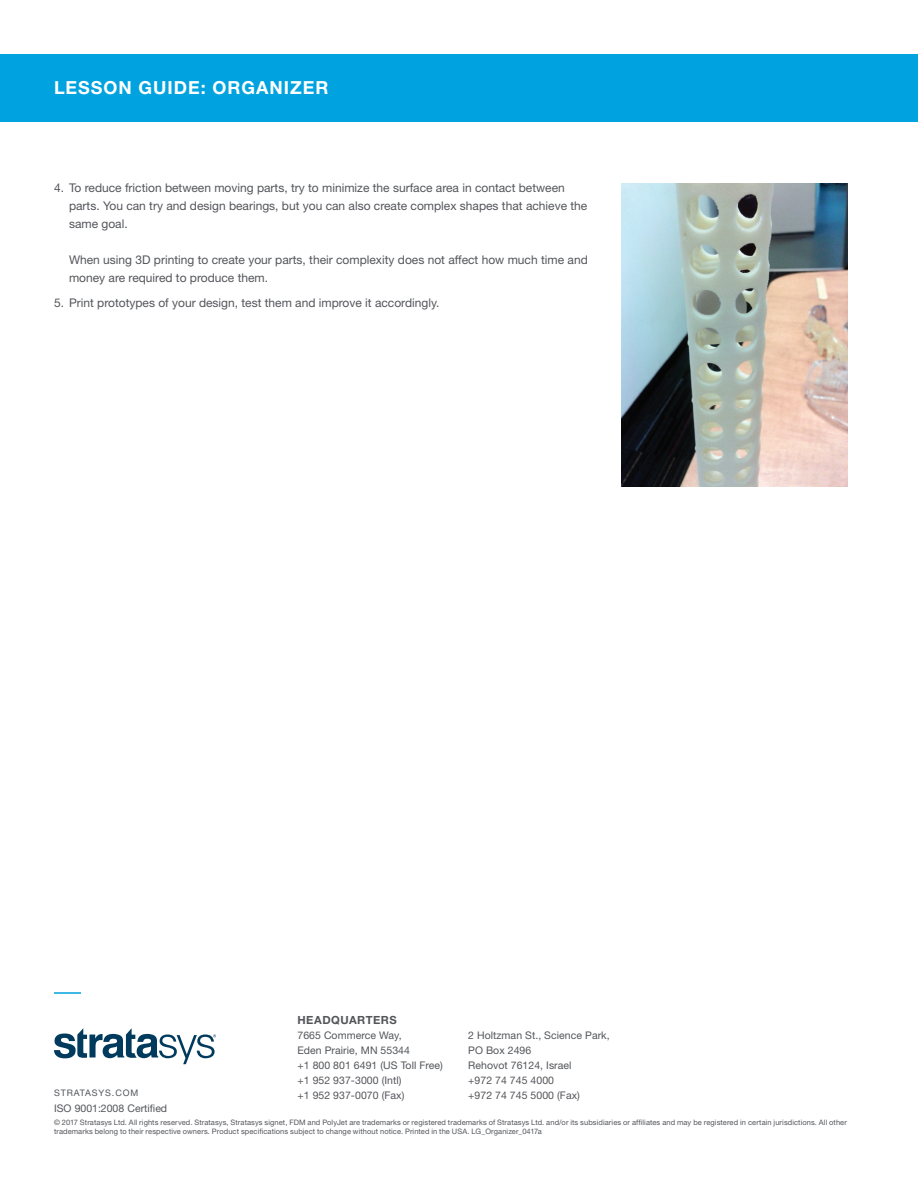
<style>
.page{position:relative;width:918px;height:1188px;background:#fff}
.page>*{position:absolute;margin:0;border:0;box-sizing:border-box;transform-origin:0 0}
.t1{font:700 18px "Helvetica Neue LT Std";letter-spacing:.055em;color:#fff}
.CONT_-_Manual_List_L{font:12px/18px "Helvetica Neue LT Std";color:#54555a}
.t2{font:700 11.25px "Helvetica Neue LT Std";letter-spacing:.04em;color:#54555a}
.t3{font:10.5px/15px "Helvetica Neue LT Std";letter-spacing:.005em;color:#54555a}
.t4{font:9px "Helvetica Neue LT Std";letter-spacing:.1em;color:#54555a}
.t5{font:7.5px/9px "Helvetica Neue LT Std";letter-spacing:.01em;color:#54555a}
</style>
<div class="page">
<svg style="left:54px;top:1028px;width:162px;height:36px"></svg>
<hr style="left:54px;top:992px;width:27px;height:2px;background:#00a2df">
<img style="left:621px;top:184px;width:227px;height:302px">
<div style="left:0;top:54px;width:918px;height:68px;background:#00a2df"></div>
<h1 class="t1" style="left:54px;top:77px;width:276px">LESSON GUIDE: ORGANIZER</h1>
<p class="CONT_-_Manual_List_L" style="left:69px;top:179px;width:520px;text-indent:-15px">4. To reduce friction between moving parts, try to minimize the surface area in contact between parts. You can try and design bearings, but you can also create complex shapes that achieve the same goal.</p>
<p class="CONT_-_Manual_List_L" style="left:69px;top:251px;width:520px">When using 3D printing to create your parts, their complexity does not affect how much time and money are required to produce them.</p>
<p class="CONT_-_Manual_List_L" style="left:54px;top:293px;width:387px">5. Print prototypes of your design, test them and improve it accordingly.</p>
<p class="t2" style="left:297px;top:1013px;width:101px">HEADQUARTERS</p>
<p class="t3" style="left:297px;top:1027px;width:147px">7665 Commerce Way,<br>Eden Prairie, MN 55344<br>+1 800 801 6491 (US Toll Free) +1 952 937-3000 (Intl)<br>+1 952 937-0070 (Fax)</p>
<p class="t3" style="left:468px;top:1027px;width:143px">2 Holtzman St., Science Park,<br>PO Box 2496<br>Rehovot 76124, Israel<br>+972 74 745 4000<br>+972 74 745 5000 (Fax)</p>
<p class="t5" style="left:54px;top:1118px;width:794px">© 2017 Stratasys Ltd. All rights reserved. Stratasys, Stratasys signet, FDM and PolyJet are trademarks or registered trademarks of Stratasys Ltd. and/or its subsidiaries or affiliates and may be registered in certain jurisdictions. All other trademarks belong to their respective owners. Product specifications subject to change without notice. Printed in the USA. LG_Organizer_0417a</p>
<p class="t4" style="left:54px;top:1088px;width:86px">STRATASYS.COM</p>
<p class="t3" style="left:54px;top:1100px;width:115px">ISO 9001:2008 Certified</p>
</div>
